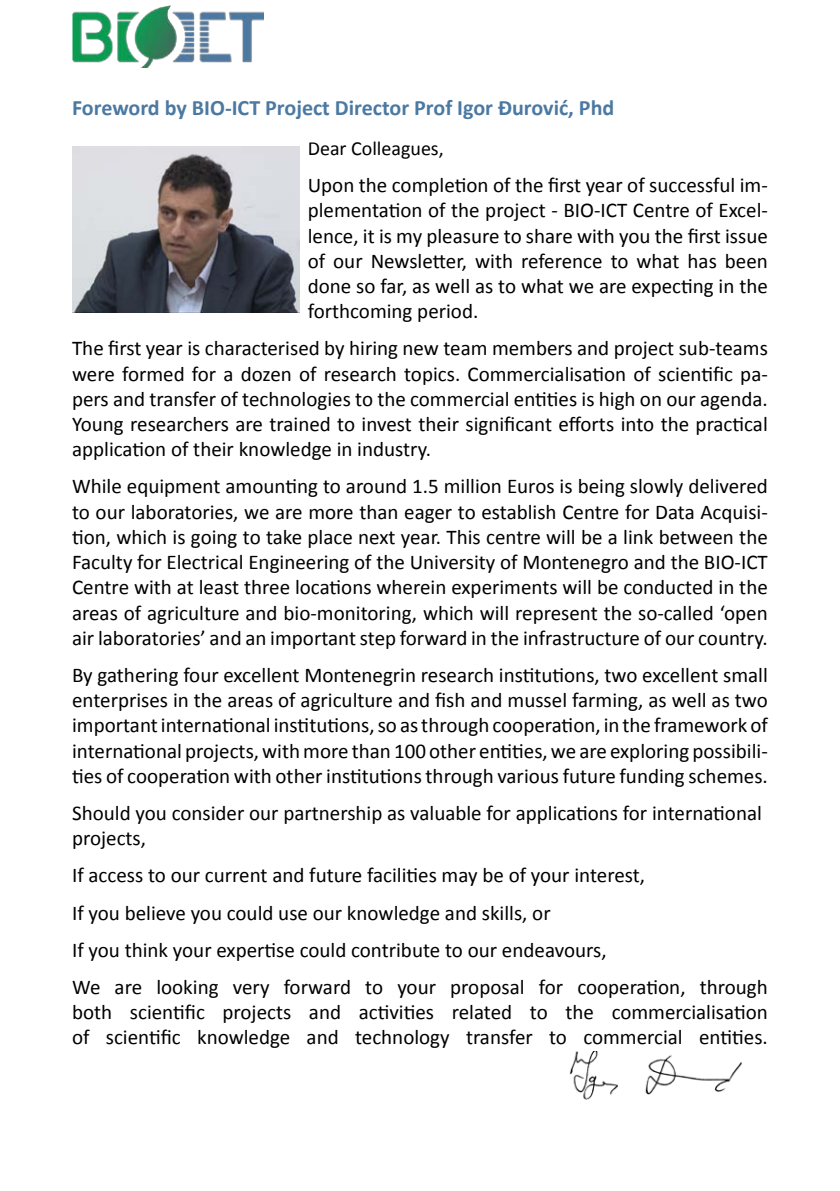
<style>
.page{position:relative;width:840px;height:1191px;background:#fff}
.page>*{position:absolute;margin:0;border:0;box-sizing:border-box;transform-origin:0 0}
.t1{font:700 22px "Calibri";color:#4c79a2}
.t2{font:21px/25.2px "Calibri";color:#000;text-align:justify}
.t3{font:20px "Calibri";color:#000}
</style>
<div class="page">
<img style="left:72px;top:5px;width:191px;height:62px">
<img style="left:73px;top:147px;width:226px;height:165px">
<img style="left:569px;top:1051px;width:173px;height:49px">
<p class="t1" style="left:72px;top:94px;width:543px">Foreword by BIO-ICT Project Director Prof Igor Đurović, Phd</p>
<p class="t3" style="left:307px;top:136px;width:137px">Dear Colleagues,</p>
<p class="t2" style="left:307px;top:173px;width:461px">Upon the completion of the first year of successful im&shy;plementation of the project - BIO-ICT Centre of Excel&shy;lence, it is my pleasure to share with you the first issue of our Newsletter, with reference to what has been done so far, as well as to what we are expecting in the forthcoming period.</p>
<p class="t2" style="left:72px;top:336px;width:697px">The first year is characterised by hiring new team members and project sub-teams were formed for a dozen of research topics. Commercialisation of scientific pa&shy;pers and transfer of technologies to the commercial entities is high on our agenda.<br>Young researchers are trained to invest their significant efforts into the practical application of their knowledge in industry.</p>
<p class="t2" style="left:72px;top:474px;width:697px">While equipment amounting to around 1.5 million Euros is being slowly delivered to our laboratories, we are more than eager to establish Centre for Data Acquisi&shy;tion, which is going to take place next year. This centre will be a link between the Faculty for Electrical Engineering of the University of Montenegro and the BIO-ICT Centre with at least three locations wherein experiments will be conducted in the areas of agriculture and bio-monitoring, which will represent the so-called ‘open air laboratories’ and an important step forward in the infrastructure of our country.</p>
<p class="t2" style="left:72px;top:662px;width:697px">By gathering four excellent Montenegrin research institutions, two excellent small enterprises in the areas of agriculture and fish and mussel farming, as well as two important international institutions, so as through cooperation, in the framework of international projects, with more than 100 other entities, we are exploring possibili&shy;ties of cooperation with other institutions through various future funding schemes.</p>
<p class="t2" style="left:72px;top:800px;width:691px">Should you consider our partnership as valuable for applications for international projects,</p>
<p class="t2" style="left:72px;top:857px;width:697px;line-height:37.2px;text-align:left">If access to our current and future facilities may be of your interest,<br>If you believe you could use our knowledge and skills, or<br>If you think your expertise could contribute to our endeavours,<br>We are looking very forward to your proposal for cooperation, through</p>
<p class="t2" style="left:72px;top:999px;width:697px">both scientific projects and activities related to the commercialisation of scientific knowledge and technology transfer to commercial entities.</p>
</div>
